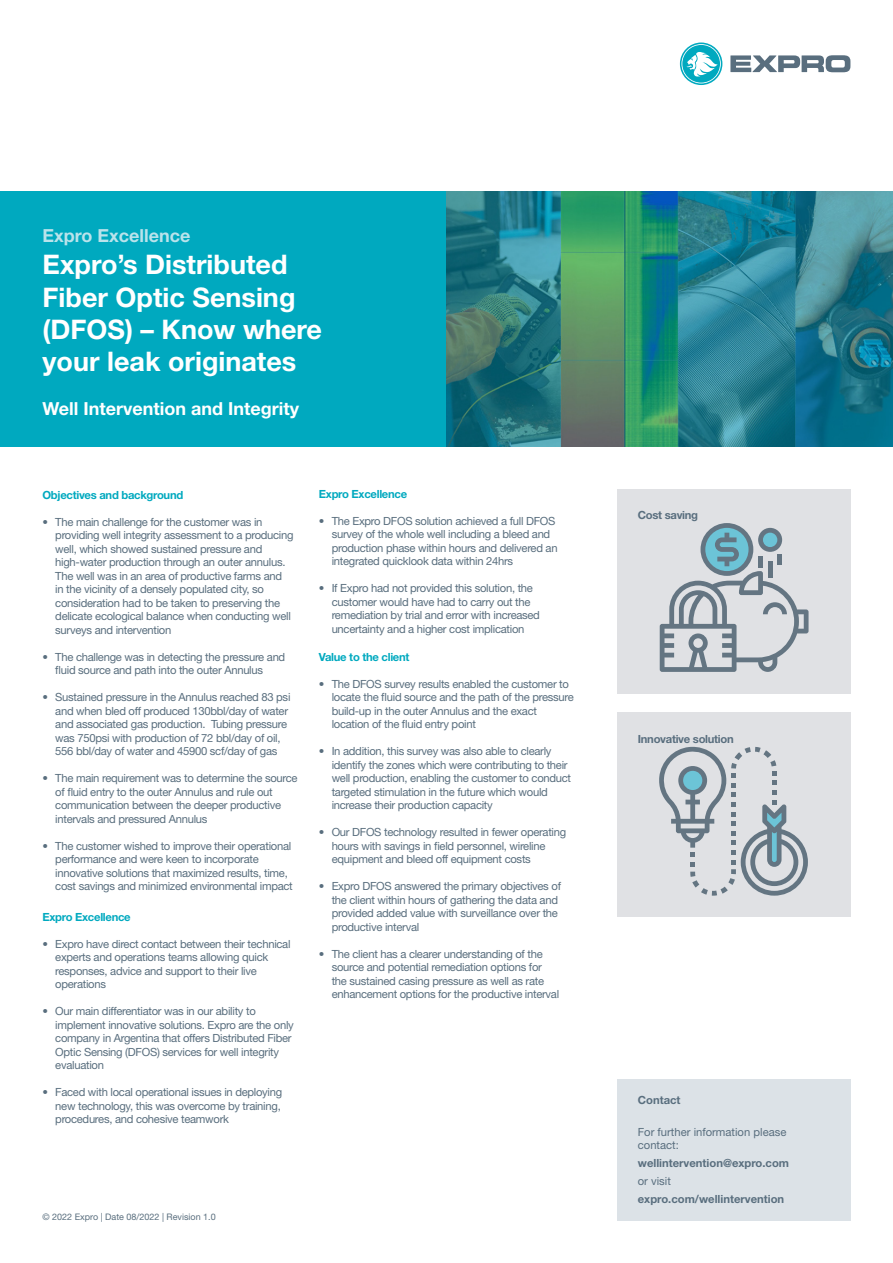
<style>
.page{position:relative;width:893px;height:1263px;background:#fff}
.page>*{position:absolute;margin:0;border:0;box-sizing:border-box;transform-origin:0 0}
.t1{font:700 27px/32.4px "Helvetica Neue";color:#fff}
.t2{font:700 18px "Helvetica Neue";color:#fff}
.t3{font:700 18px "Helvetica Neue";color:#bae3eb}
.t4{font:11.25px/13.5px "Helvetica Neue";letter-spacing:-.025em;color:#596e7e}
.t5{font:700 11.25px "Helvetica Neue";letter-spacing:-.025em;color:#00a9bf}
.t6{font:700 11.25px "Helvetica Neue";color:#596e7e}
.t7{font:11.25px/13.5px "Helvetica Neue";color:#596e7e}
.t8{font:700 11.25px "Helvetica Neue";letter-spacing:-.025em;color:#596e7e}
.t9{font:9px "Helvetica Neue";color:#596e7e}
</style>
<div class="page">
<svg style="left:730px;top:55px;width:120px;height:17px"></svg>
<svg style="left:680px;top:43px;width:42px;height:42px"></svg>
<div style="left:0;top:191px;width:446px;height:255px;background:#00a9bf"></div>
<img style="left:446px;top:191px;width:447px;height:255px">
<div style="left:617px;top:1078px;width:233px;height:142px;background:#dce2e7"></div>
<div style="left:617px;top:713px;width:233px;height:204px;background:#e0e1e4"></div>
<div style="left:617px;top:489px;width:233px;height:204px;background:#e0e1e4"></div>
<svg style="left:660px;top:523px;width:148px;height:149px"></svg>
<div style="left:758px;top:557px;width:5px;height:11px;background:#647582"></div>
<hr style="left:768px;top:561px;width:4px;height:17px;background:#647582">
<div style="left:777px;top:554px;width:5px;height:11px;background:#647582"></div>
<svg style="left:659px;top:746px;width:149px;height:150px"></svg>
<p class="t3" style="left:43px;top:224px;width:149px">Expro Excellence</p>
<p class="t1" style="left:43px;top:248px;width:281px">Expro’s Distributed<br>Fiber Optic Sensing (DFOS) – Know where your leak originates</p>
<p class="t2" style="left:43px;top:397px;width:258px">Well Intervention and Integrity</p>
<p class="t5" style="left:43px;top:488px;width:142px">Objectives and background</p>
<p class="t4" style="left:55px;top:515px;width:240px;text-indent:-13px">• The main challenge for the customer was in providing well integrity assessment to a producing well, which showed sustained pressure and high-water production through an outer annulus.<br>The well was in an area of productive farms and<br>in the vicinity of a densely populated city, so consideration had to be taken to preserving the delicate ecological balance when conducting well surveys and intervention</p>
<p class="t4" style="left:55px;top:650px;width:232px;text-indent:-13px">• The challenge was in detecting the pressure and fluid source and path into the outer Annulus</p>
<p class="t4" style="left:55px;top:690px;width:237px;text-indent:-13px">• Sustained pressure in the Annulus reached 83 psi and when bled off produced 130bbl/day of water and associated gas production. Tubing pressure was 750psi with production of 72 bbl/day of oil, 556 bbl/day of water and 45900 scf/day of gas</p>
<p class="t4" style="left:55px;top:771px;width:244px;text-indent:-13px">• The main requirement was to determine the source of fluid entry to the outer Annulus and rule out communication between the deeper productive intervals and pressured Annulus</p>
<p class="t4" style="left:55px;top:839px;width:239px;text-indent:-13px">• The customer wished to improve their operational performance and were keen to incorporate innovative solutions that maximized results, time, cost savings and minimized environmental impact</p>
<p class="t5" style="left:43px;top:910px;width:90px">Expro Excellence</p>
<p class="t4" style="left:55px;top:937px;width:237px;text-indent:-13px">• Expro have direct contact between their technical experts and operations teams allowing quick responses, advice and support to their live operations</p>
<p class="t4" style="left:55px;top:1004px;width:240px;text-indent:-13px">• Our main differentiator was in our ability to implement innovative solutions. Expro are the only company in Argentina that offers Distributed Fiber Optic Sensing (DFOS) services for well integrity evaluation</p>
<p class="t4" style="left:55px;top:1085px;width:229px;text-indent:-13px">• Faced with local operational issues in deploying new technology, this was overcome by training, procedures, and cohesive teamwork</p>
<p class="t5" style="left:319px;top:487px;width:90px">Expro Excellence</p>
<p class="t4" style="left:332px;top:514px;width:227px;text-indent:-13px">• The Expro DFOS solution achieved a full DFOS survey of the whole well including a bleed and production phase within hours and delivered an integrated quicklook data within 24hrs</p>
<p class="t4" style="left:332px;top:581px;width:210px;text-indent:-13px">• If Expro had not provided this solution, the customer would have had to carry out the remediation by trial and error with increased uncertainty and a higher cost implication</p>
<p class="t5" style="left:319px;top:649px;width:92px">Value to the client</p>
<p class="t4" style="left:332px;top:677px;width:244px;text-indent:-13px">• The DFOS survey results enabled the customer to locate the fluid source and the path of the pressure build-up in the outer Annulus and the exact location of the fluid entry point</p>
<p class="t4" style="left:332px;top:744px;width:241px;text-indent:-13px">• In addition, this survey was also able to clearly identify the zones which were contributing to their well production, enabling the customer to conduct targeted stimulation in the future which would increase their production capacity</p>
<p class="t4" style="left:332px;top:825px;width:236px;text-indent:-13px">• Our DFOS technology resulted in fewer operating hours with savings in field personnel, wireline equipment and bleed off equipment costs</p>
<p class="t4" style="left:332px;top:879px;width:231px;text-indent:-13px">• Expro DFOS answered the primary objectives of the client within hours of gathering the data and provided added value with surveillance over the productive interval</p>
<p class="t4" style="left:332px;top:947px;width:229px;text-indent:-13px">• The client has a clearer understanding of the source and potential remediation options for the sustained casing pressure as well as rate enhancement options for the productive interval</p>
<p class="t9" style="left:43px;top:1212px;width:175px">© 2022 Expro | Date 08/2022 | Revision 1.0</p>
<p class="t8" style="left:638px;top:508px;width:62px">Cost saving</p>
<p class="t8" style="left:638px;top:732px;width:97px">Innovative solution</p>
<p class="t6" style="left:638px;top:1093px;width:44px">Contact</p>
<p class="t7" style="left:638px;top:1125px;width:150px">For further information please contact:</p>
<p class="t6" style="left:638px;top:1156px;width:153px">wellintervention@expro.com</p>
<p class="t4" style="left:638px;top:1174px;width:35px">or visit</p>
<p class="t6" style="left:638px;top:1191px;width:148px">expro.com/wellintervention</p>
</div>
